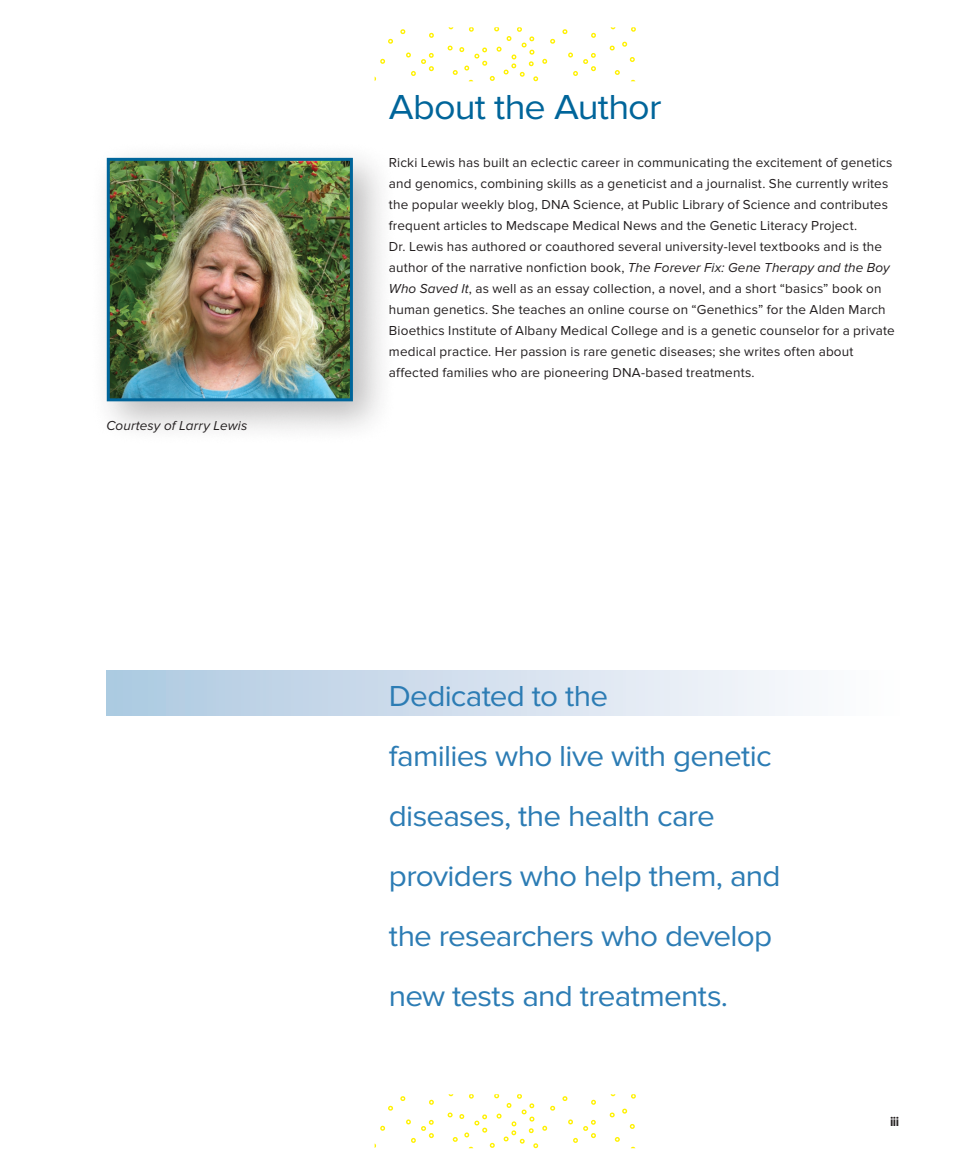
<style>
.page{position:relative;width:970px;height:1174px;background:#fff}
.page>*{position:absolute;margin:0;border:0;box-sizing:border-box;transform-origin:0 0}
.faa_tt{font:36px "Proxima Nova";letter-spacing:-.02em;color:#00659a;scale:1.05 1}
.fdd_tx{font:30px/60px "Proxima Nova";letter-spacing:-.025em;color:#2c7cb4;scale:1.05 1}
.faa_tx{font:13.5px/21px "Proxima Nova";letter-spacing:.01em;color:#231f20}
.faa_tx-2{font:italic 13.5px "Proxima Nova";letter-spacing:.005em;color:#231f20}
.df_r{font:700 13.5px "Proxima Nova";color:#231f20}
.s1{font-style:italic}
</style>
<div class="page">
<div style="left:107px;top:670px;width:792px;height:45px;background:linear-gradient(to right,#adc8e0,#fffdfe)"></div>
<div style="left:88px;top:140px;width:310px;height:306px;background:#231f20;opacity:.3"></div>
<img style="left:111px;top:162px;width:238px;height:235px">
<div style="left:107px;top:158px;width:246px;height:243px;border:3px solid #00659a"></div>
<svg style="left:406px;top:52px;width:28px;height:24px"></svg>
<svg style="left:429px;top:33px;width:5px;height:5px"></svg>
<svg style="left:380px;top:59px;width:5px;height:5px"></svg>
<svg style="left:388px;top:39px;width:5px;height:5px"></svg>
<svg style="left:400px;top:29px;width:5px;height:5px"></svg>
<svg style="left:568px;top:52px;width:28px;height:24px"></svg>
<svg style="left:591px;top:33px;width:5px;height:5px"></svg>
<svg style="left:562px;top:29px;width:5px;height:5px"></svg>
<svg style="left:609px;top:46px;width:5px;height:4px"></svg>
<svg style="left:631px;top:27px;width:5px;height:5px"></svg>
<svg style="left:614px;top:70px;width:5px;height:5px"></svg>
<svg style="left:622px;top:42px;width:5px;height:5px"></svg>
<svg style="left:629px;top:57px;width:5px;height:5px"></svg>
<svg style="left:447px;top:27px;width:108px;height:54px"></svg>
<svg style="left:406px;top:1119px;width:28px;height:23px"></svg>
<svg style="left:429px;top:1099px;width:5px;height:5px"></svg>
<svg style="left:380px;top:1125px;width:5px;height:5px"></svg>
<svg style="left:388px;top:1105px;width:5px;height:5px"></svg>
<svg style="left:400px;top:1096px;width:5px;height:5px"></svg>
<svg style="left:568px;top:1119px;width:28px;height:23px"></svg>
<svg style="left:591px;top:1099px;width:5px;height:5px"></svg>
<svg style="left:562px;top:1096px;width:5px;height:5px"></svg>
<svg style="left:609px;top:1112px;width:5px;height:5px"></svg>
<svg style="left:631px;top:1094px;width:5px;height:4px"></svg>
<svg style="left:614px;top:1137px;width:5px;height:4px"></svg>
<svg style="left:622px;top:1108px;width:5px;height:5px"></svg>
<svg style="left:629px;top:1124px;width:5px;height:5px"></svg>
<svg style="left:447px;top:1094px;width:108px;height:54px"></svg>
<p class="faa_tx-2" style="left:106px;top:418px;width:142px">Courtesy of Larry Lewis</p>
<p class="faa_tt" style="left:389px;top:86px;width:261px">About the Author</p>
<p class="faa_tx" style="left:389px;top:152px;width:507px">Ricki Lewis has built an eclectic career in communicating the excitement of genetics and genomics, combining skills as a geneticist and a journalist. She currently writes the popular weekly blog, DNA Science, at Public Library of Science and contributes frequent articles to Medscape Medical News and the Genetic Literacy Project.<br>Dr. Lewis has authored or coauthored several university-level textbooks and is the author of the narrative nonfiction book, <span class="s1">The Forever Fix: Gene Therapy and the Boy Who Saved It</span>, as well as an essay collection, a novel, and a short “basics” book on human genetics. She teaches an online course on “Genethics” for the Alden March Bioethics Institute of Albany Medical College and is a genetic counselor for a private medical practice. Her passion is rare genetic diseases; she writes often about affected families who are pioneering DNA-based treatments.</p>
<p class="fdd_tx" style="left:389px;top:666px;width:374px">Dedicated to the<br>families who live with genetic diseases, the health care providers who help them, and the researchers who develop new tests and treatments.</p>
<p class="df_r" style="left:890px;top:1113px;width:11px">iii</p>
</div>
